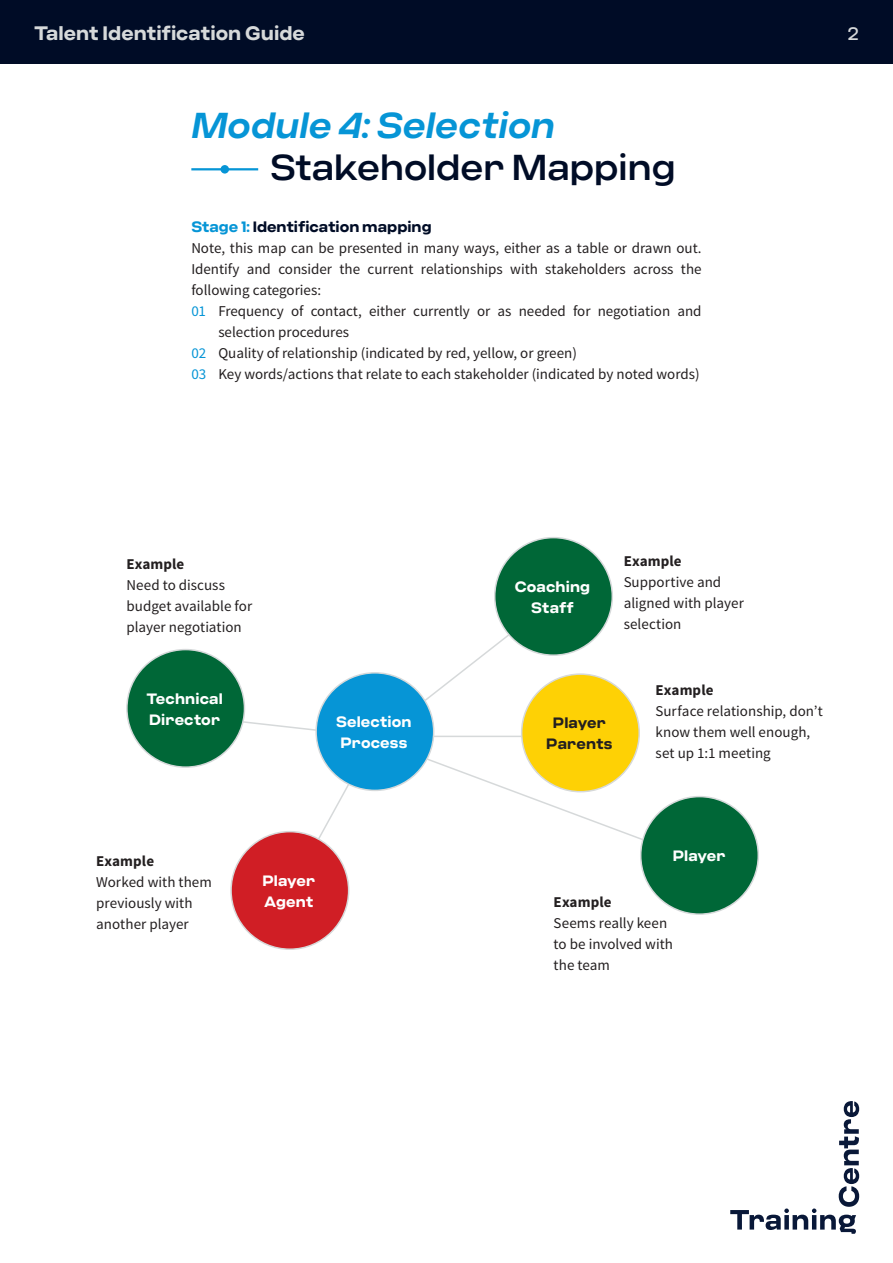
<style>
.page{position:relative;width:893px;height:1263px;background:#fff}
.page>*{position:absolute;margin:0;border:0;box-sizing:border-box;transform-origin:0 0}
.t1{font:500 36px "Criteria CF";color:#000c26}
.t2{font:italic 600 36px "Criteria CF";color:#0695d6}
.t3{font:700 19.5px "Criteria CF";color:#d6d9da}
.t4{font:18px "Criteria CF";color:#d6d9da}
.t5{font:15px/21px "Source Sans Pro";color:#231f20}
.t6{font:700 15px/21px "Criteria CF";letter-spacing:.005em;color:#fff}
.t7{font:700 15px "Source Sans Pro";letter-spacing:.005em;color:#231f20}
.t8{font:700 15px "Criteria CF";color:#000c26}
.t9{font:700 15px/21px "Criteria CF";color:#231f20;text-align:center}
.s1{color:#0695d6}
</style>
<div class="page">
<div style="left:0;top:0;width:893px;height:64px;background:#000c26"></div>
<svg style="left:730px;top:1101px;width:129px;height:133px"></svg>
<div style="left:221px;top:165px;width:8px;height:9px;background:#0695d6;border-radius:50%"></div>
<hr style="left:191px;top:168px;width:67px;height:2px;background:#0695d6">
<svg style="left:193px;top:604px;width:499px;height:292px"></svg>
<div style="left:316px;top:673px;width:118px;height:117px;background:#0695d6;border-radius:50%"></div>
<div style="left:315px;top:672px;width:119px;height:119px;border:2px solid #d6d9da;border-radius:50%"></div>
<div style="left:495px;top:538px;width:117px;height:117px;background:#006737;border-radius:50%"></div>
<div style="left:494px;top:537px;width:119px;height:119px;border:2px solid #d6d9da;border-radius:50%"></div>
<div style="left:127px;top:649px;width:117px;height:118px;background:#006737;border-radius:50%"></div>
<div style="left:126px;top:649px;width:119px;height:119px;border:2px solid #d6d9da;border-radius:50%"></div>
<div style="left:231px;top:832px;width:118px;height:117px;background:#d01e25;border-radius:50%"></div>
<div style="left:230px;top:831px;width:119px;height:119px;border:2px solid #d6d9da;border-radius:50%"></div>
<div style="left:522px;top:674px;width:117px;height:118px;background:#fed105;border-radius:50%"></div>
<div style="left:521px;top:673px;width:119px;height:119px;border:2px solid #d6d9da;border-radius:50%"></div>
<div style="left:641px;top:796px;width:117px;height:118px;background:#006737;border-radius:50%"></div>
<div style="left:640px;top:796px;width:119px;height:119px;border:2px solid #d6d9da;border-radius:50%"></div>
<h2 class="t3" style="left:34px;top:22px;width:272px">Talent Identification Guide</h2>
<p class="t4" style="left:847px;top:23px;width:13px">2</p>
<h1 class="t2" style="left:191px;top:104px;width:366px">Module 4: Selection</h1>
<h1 class="t1" style="left:270px;top:146px;width:407px">Stakeholder Mapping</h1>
<p class="t8" style="left:191px;top:218px;width:242px"><span class="s1">Stage 1:</span> Identification mapping</p>
<p class="t5" style="left:191px;top:238px;width:512px">Note, this map can be presented in many ways, either as a table or drawn out.</p>
<p class="t5" style="left:191px;top:259px;width:512px">Identify and consider the current relationships with stakeholders across the</p>
<p class="t5" style="left:191px;top:280px;width:131px">following categories:</p>
<p class="t5" style="left:191px;top:301px;width:512px"><span class="s1">01</span> Frequency of contact, either currently or as needed for negotiation and</p>
<p class="t5" style="left:218px;top:322px;width:132px">selection procedures</p>
<p class="t5" style="left:191px;top:343px;width:387px"><span class="s1">02</span> Quality of relationship (indicated by red, yellow, or green)</p>
<p class="t5" style="left:191px;top:364px;width:510px"><span class="s1">03</span> Key words/actions that relate to each stakeholder (indicated by noted words)</p>
<p class="t7" style="left:126px;top:554px;width:59px">Example</p>
<p class="t5" style="left:126px;top:575px;width:127px">Need to discuss budget available for player negotiation</p>
<p class="t6" style="left:146px;top:689px;width:78px">Technical<br>Director</p>
<p class="t6" style="left:336px;top:712px;width:77px">Selection<br>Process</p>
<p class="t7" style="left:96px;top:851px;width:59px">Example</p>
<p class="t5" style="left:96px;top:872px;width:117px">Worked with them previously with another player</p>
<p class="t6" style="left:262px;top:871px;width:55px">Player<br>Agent</p>
<p class="t6" style="left:515px;top:577px;width:77px;text-align:center">Coaching<br>Staff</p>
<p class="t7" style="left:624px;top:551px;width:59px">Example</p>
<p class="t5" style="left:624px;top:571px;width:122px">Supportive and aligned with player selection</p>
<p class="t9" style="left:546px;top:713px;width:68px">Player<br>Parents</p>
<p class="t7" style="left:656px;top:680px;width:59px">Example</p>
<p class="t5" style="left:656px;top:701px;width:169px">Surface relationship, don’t know them well enough, set up 1:1 meeting</p>
<p class="t6" style="left:673px;top:846px;width:55px">Player</p>
<p class="t7" style="left:554px;top:892px;width:59px">Example</p>
<p class="t5" style="left:554px;top:912px;width:121px">Seems really keen to be involved with the team</p>
</div>
